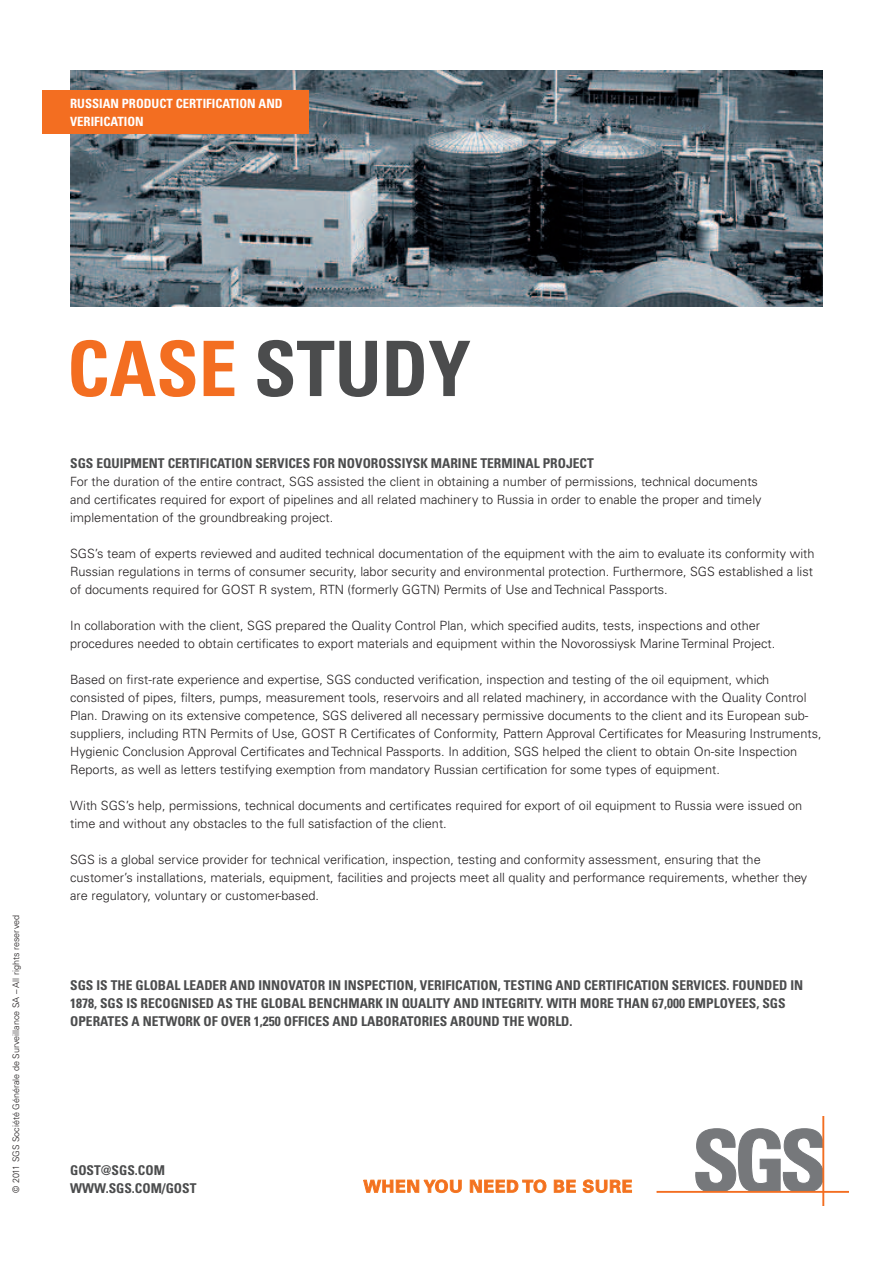
<style>
.page{position:relative;width:893px;height:1263px;background:#fff}
.page>*{position:absolute;margin:0;border:0;box-sizing:border-box;transform-origin:0 0}
.t1{font:700 condensed 76.5px "Univers LT Std";color:#4b4c4d}
.t2{font:700 condensed 13.5px/18px "Univers LT Std";color:#4b4c4d}
.t3{font:300 12.75px/18px "Univers LT Std";color:#231f20}
.t4{font:700 condensed 12.75px "Univers LT Std";color:#fff}
.t5{font:300 9px "Univers LT Std";color:#231f20}
.s1{color:#f36e21}
</style>
<div class="page">
<img style="left:70px;top:70px;width:753px;height:236px">
<div style="left:43px;top:90px;width:266px;height:44px;background:#f36e21"></div>
<svg style="left:695px;top:1129px;width:128px;height:62px"></svg>
<div style="left:657px;top:1191px;width:191px;height:1px;border:1px solid #f36e21"></div>
<div style="left:823px;top:1116px;width:1px;height:90px;border:1px solid #f36e21"></div>
<svg style="left:364px;top:1180px;width:97px;height:13px"></svg>
<svg style="left:470px;top:1180px;width:76px;height:13px"></svg>
<svg style="left:554px;top:1180px;width:21px;height:12px"></svg>
<svg style="left:583px;top:1180px;width:49px;height:12px"></svg>
<p class="t4" style="left:70px;top:96px;width:8px">RUSS</p>
<p class="t4" style="left:99px;top:96px;width:53px">IAN PRODUCT</p>
<p class="t4" style="left:176px;top:96px;width:107px">CERTIFICATION AND</p>
<p class="t4" style="left:70px;top:114px;width:75px">VERIFICATION</p>
<p class="t5" style="left:11px;top:1193px;width:279px;rotate:-90deg">© 2011 SGS Société Générale de Surveillance SA – All rights reserved</p>
<h1 class="t1" style="left:67px;top:322px;width:405px"><span class="s1">CASE</span> STUDY</h1>
<p class="t2" style="left:70px;top:454px;width:227px">SGS EQUIPMENT CERTIFICATION SERVICES</p>
<p class="t2" style="left:313px;top:454px;width:268px">FOR NOVOROSSIYSK MARINE TERMINAL PROJECT</p>
<p class="t3" style="left:70px;top:472px;width:693px">For the duration of the entire contract, SGS assisted the client in obtaining a number of permissions, technical documents and certificates required for export of pipelines and all related machinery to Russia in order to enable the proper and timely implementation of the groundbreaking project.</p>
<p class="t3" style="left:70px;top:545px;width:746px">SGS’s team of experts reviewed and audited technical documentation of the equipment with the aim to evaluate its conformity with<br>Russian regulations in terms of consumer security, labor security and environmental protection. Furthermore, SGS established a list of documents required for GOST R system, RTN (formerly GGTN) Permits of Use and Technical Passports.</p>
<p class="t3" style="left:70px;top:617px;width:707px">In collaboration with the client, SGS prepared the Quality Control Plan, which specified audits, tests, inspections and other procedures needed to obtain certificates to export materials and equipment within the Novorossiysk Marine Terminal Project.</p>
<p class="t3" style="left:70px;top:671px;width:753px">Based on first-rate experience and expertise, SGS conducted verification, inspection and testing of the oil equipment, which consisted of pipes, filters, pumps, measurement tools, reservoirs and all related machinery, in accordance with the Quality Control Plan. Drawing on its extensive competence, SGS delivered all necessary permissive documents to the client and its European sub&shy;suppliers, including RTN Permits of Use, GOST R Certificates of Conformity, Pattern Approval Certificates for Measuring Instruments, Hygienic Conclusion Approval Certificates and Technical Passports. In addition, SGS helped the client to obtain On-site Inspection Reports, as well as letters testifying exemption from mandatory Russian certification for some types of equipment.</p>
<p class="t3" style="left:70px;top:797px;width:734px">With SGS’s help, permissions, technical documents and certificates required for export of oil equipment to Russia were issued on time and without any obstacles to the full satisfaction of the client.</p>
<p class="t3" style="left:70px;top:851px;width:739px">SGS is a global service provider for technical verification, inspection, testing and conformity assessment, ensuring that the customer’s installations, materials, equipment, facilities and projects meet all quality and performance requirements, whether they are regulatory, voluntary or customer-based.</p>
<p class="t2" style="left:70px;top:976px;width:128px">SGS IS THE GLOBAL LEADE</p>
<p class="t2" style="left:219px;top:976px;width:146px">R AND INNOVATOR IN INSPECT</p>
<p class="t2" style="left:393px;top:976px;width:119px">ION, VERIFICATION, TEST</p>
<p class="t2" style="left:532px;top:976px;width:241px">ING AND CERTIFICATION SERVICES. FOUNDED</p>
<p class="t2" style="left:790px;top:976px;width:14px">IN</p>
<p class="t2" style="left:70px;top:994px;width:130px">1878, SGS IS RECOGNISED</p>
<p class="t2" style="left:217px;top:994px;width:519px">AS THE GLOBAL BENCHMARK IN QUALITY AND INTEG RITY. WITH MORE THAN 67,000 EMPLOYEES</p>
<p class="t2" style="left:756px;top:994px;width:31px">, SGS</p>
<p class="t2" style="left:70px;top:1012px;width:38px">OPERATES</p>
<p class="t2" style="left:132px;top:1012px;width:30px">A NETW</p>
<p class="t2" style="left:177px;top:1012px;width:139px">ORK OF OVER 1,250 OFFICES</p>
<p class="t2" style="left:333px;top:1012px;width:241px">AND LABORATORIES AROUND THE WORLD.</p>
<p class="t2" style="left:70px;top:1161px;width:96px">GOST@SGS.COM<br>WWW</p>
<p class="t2" style="left:106px;top:1179px;width:92px">.SGS.COM/GOST</p>
</div>
